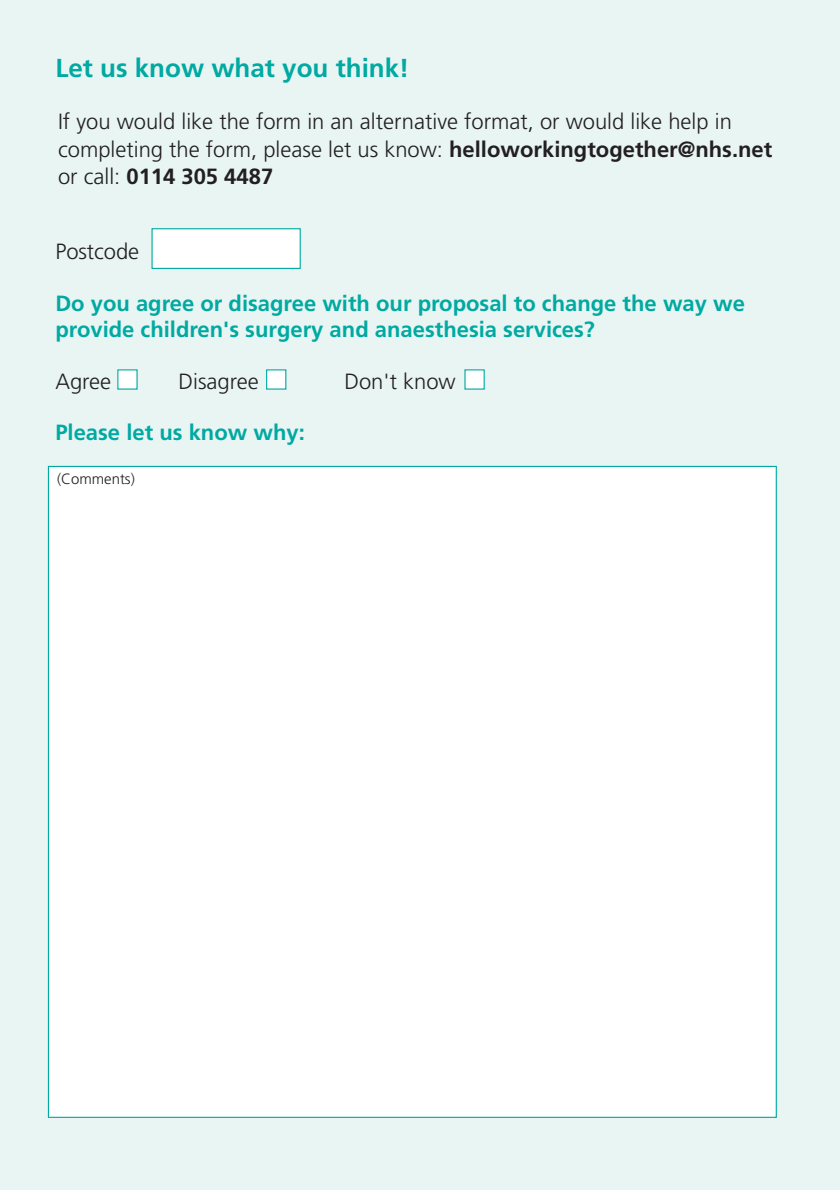
<style>
.page{position:relative;width:840px;height:1190px;background:#e8f5f3}
.page>*{position:absolute;margin:0;border:0;box-sizing:border-box;transform-origin:0 0}
.t1{font:700 26px "Frutiger";color:#00a9a1}
.t2{font:300 22px/27.8px "Frutiger";color:#231f20}
.t3{font:700 22px/26px "Frutiger";color:#00a9a1}
.t4{font:300 15px "Frutiger";color:#231f20}
.s1{font-weight:700}
</style>
<div class="page">
<div style="left:118px;top:370px;width:19px;height:19px;background:#fff"></div>
<div style="left:267px;top:370px;width:19px;height:19px;background:#fff"></div>
<div style="left:465px;top:370px;width:19px;height:19px;background:#fff"></div>
<div style="left:152px;top:229px;width:148px;height:39px;background:#fff"></div>
<div style="left:152px;top:228px;width:149px;height:41px;border:1px solid #00a9a1"></div>
<div style="left:48px;top:466px;width:728px;height:651px;background:#fff"></div>
<p class="t1" style="left:55px;top:58px;width:355px">Let us know what you think!</p>
<p class="t2" style="left:58px;top:109px;width:716px">If you would like the form in an alternative format, or would like help in completing the form, please let us know: <span class="s1">helloworkingtogether@nhs.net </span>or call: <span class="s1">0114 305 4487</span></p>
<p class="t2" style="left:55px;top:239px;width:85px">Postcode</p>
<p class="t3" style="left:55px;top:292px;width:691px">Do you agree or disagree with our proposal to change the way we provide children's surgery and anaesthesia services?</p>
<p class="t2" style="left:55px;top:369px;width:57px">Agree</p>
<p class="t2" style="left:179px;top:369px;width:82px">Disagree</p>
<p class="t2" style="left:344px;top:369px;width:113px">Don't know</p>
<p class="t3" style="left:55px;top:422px;width:251px">Please let us know why:</p>
<p class="t4" style="left:57px;top:473px;width:79px">(Comments)</p>
</div>
